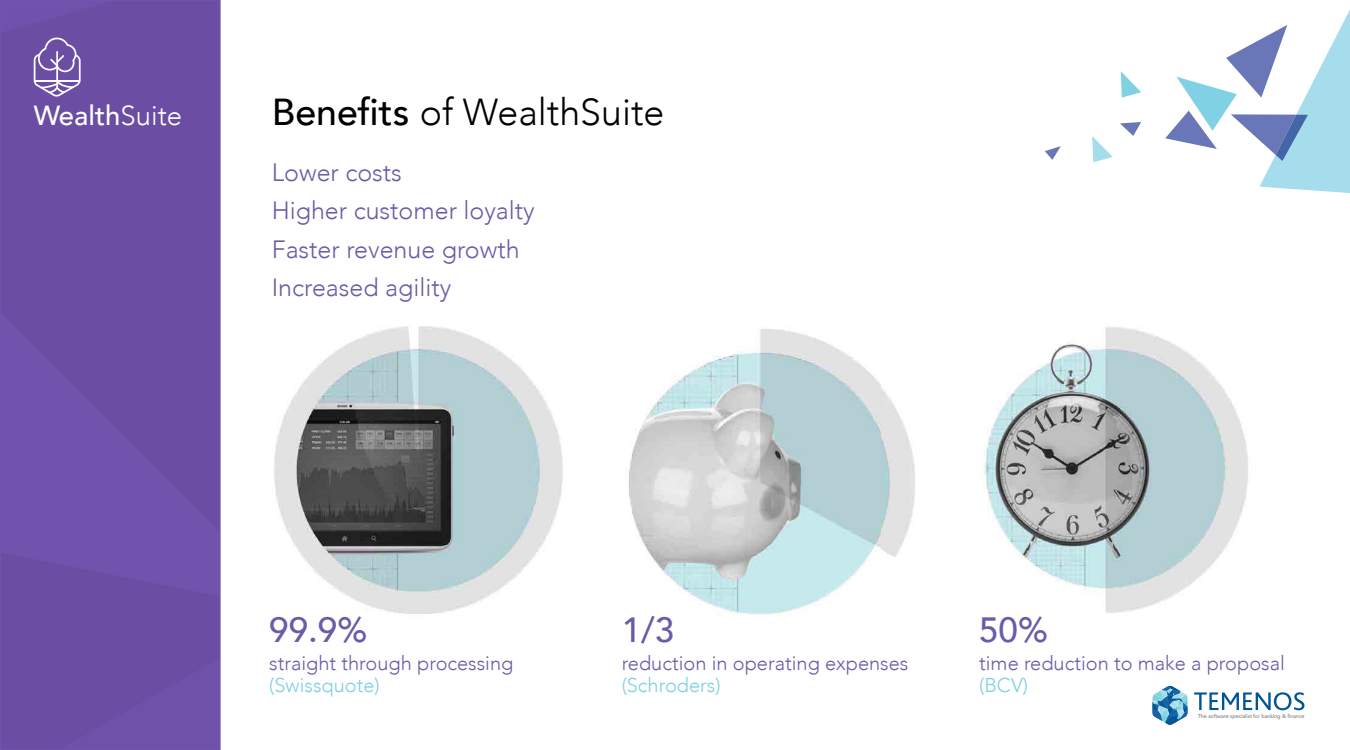
<style>
.page{position:relative;width:1350px;height:750px;background:#fff}
.page>*{position:absolute;margin:0;border:0;box-sizing:border-box;transform-origin:0 0}
.t1{font:300 37.5px "Avenir";color:#000}
.t2{font:500 35px "Avenir";color:#695ca8}
.t3{font:500 27.5px "Avenir";color:#fff}
.t4{font:300 25px/38.2px "Avenir";color:#695ca8}
.t5{font:300 20px "Avenir";color:#695ca8}
.t6{font:300 20px "Avenir";color:#7ed0e0}
.t7{font:5.5px "Avenir";letter-spacing:-.02em;color:#717074}
.s1{font-weight:300}
.s2{font-weight:500}
</style>
<div class="page">
<div style="left:2px;top:532px;width:217px;height:20px;background:#7153ad"></div>
<svg style="left:2px;top:2px;width:217px;height:530px;background:#6c4fa6"></svg>
<svg style="left:2px;top:552px;width:217px;height:196px;background:#6c4ea5"></svg>
<div style="left:34px;top:658px;width:185px;height:90px;background:#6b4ea4"></div>
<div style="left:0;top:0;width:221px;height:750px;border:1px solid #7455b2"></div>
<img style="left:274px;top:326px;width:289px;height:288px">
<img style="left:629px;top:329px;width:286px;height:286px">
<img style="left:984px;top:327px;width:264px;height:286px">
<svg style="left:1092px;top:136px;width:21px;height:26px"></svg>
<svg style="left:1121px;top:71px;width:20px;height:27px"></svg>
<svg style="left:1120px;top:122px;width:21px;height:14px"></svg>
<svg style="left:1045px;top:146px;width:16px;height:14px"></svg>
<svg style="left:1165px;top:10px;width:185px;height:183px"></svg>
<svg style="left:0;top:0;width:115px;height:97px;background:#7458aa"></svg>
<svg style="left:1194px;top:692px;width:110px;height:18px"></svg>
<svg style="left:1153px;top:686px;width:34px;height:39px"></svg>
<h3 class="t3" style="left:34px;top:92px;width:150px">Wealth<span class="s1">Suite</span></h3>
<h1 class="t1" style="left:272px;top:90px;width:394px"><span class="s2">Benefits</span> of WealthSuite</h1>
<p class="t4" style="left:272px;top:154px;width:265px">Lower costs<br>Higher customer loyalty<br>Faster revenue growth<br>Increased agility</p>
<h2 class="t2" style="left:269px;top:600px;width:99px">99.9%</h2>
<h2 class="t2" style="left:622px;top:600px;width:54px">1/3</h2>
<h2 class="t2" style="left:979px;top:600px;width:70px">50%</h2>
<p class="t5" style="left:269px;top:651px;width:246px">straight through processing</p>
<p class="t6" style="left:269px;top:674px;width:112px">(Swissquote)</p>
<p class="t5" style="left:622px;top:651px;width:288px">reduction in operating expenses</p>
<p class="t6" style="left:622px;top:674px;width:100px">(Schroders)</p>
<p class="t5" style="left:979px;top:651px;width:307px">time reduction to make a proposal</p>
<p class="t6" style="left:979px;top:674px;width:50px">(BCV)</p>
<p class="t7" style="left:1198px;top:711px;width:108px">The software specialist for banking &amp; finance</p>
</div>
